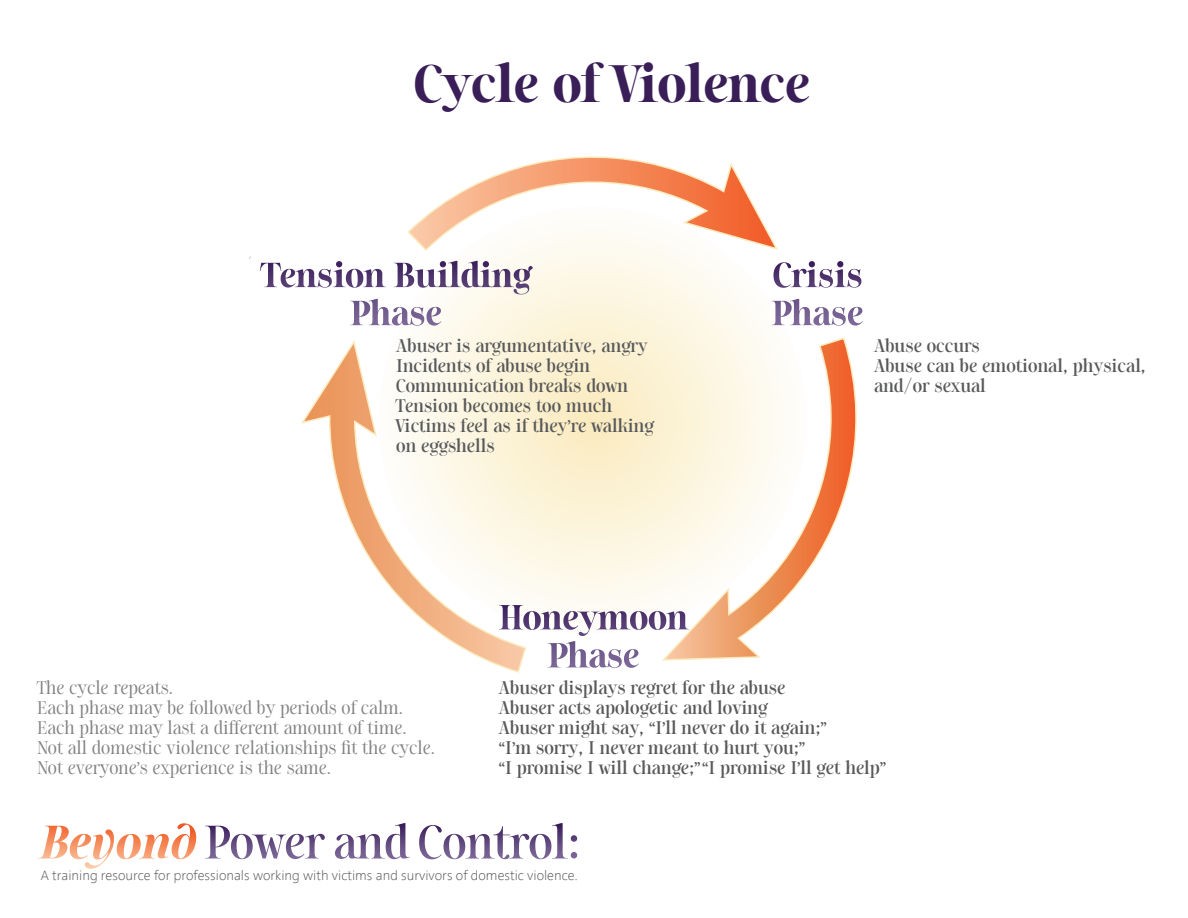
<style>
.page{position:relative;width:1188px;height:918px;background:#fff}
.page>*{position:absolute;margin:0;border:0;box-sizing:border-box;transform-origin:0 0}
.t1{font:700 48px "Sharpe PERSONAL";color:#3a1e58}
.t2{font:500 16.65px/20px "Sharpe PERSONAL";color:#58595b}
.t3{font:300 16.65px/20px "Sharpe PERSONAL";color:#808284}
.t4{font:300 13.65px "Segan";color:#57585a}
.s1{font-family:"Adobe Caslon Pro";font-weight:600}
.s2{font-family:"Adobe Caslon Pro";font-weight:400}
</style>
<div class="page">
<svg style="left:421px;top:252px;width:378px;height:353px"></svg>
<svg style="left:407px;top:156px;width:371px;height:96px"></svg>
<svg style="left:660px;top:336px;width:197px;height:324px"></svg>
<svg style="left:301px;top:338px;width:226px;height:335px"></svg>
<svg style="left:260px;top:261px;width:273px;height:65px"></svg>
<svg style="left:499px;top:605px;width:190px;height:63px"></svg>
<svg style="left:773px;top:261px;width:88px;height:27px"></svg>
<svg style="left:772px;top:299px;width:91px;height:27px"></svg>
<svg style="left:38px;top:823px;width:158px;height:46px"></svg>
<svg style="left:205px;top:826px;width:120px;height:33px"></svg>
<svg style="left:335px;top:823px;width:75px;height:36px"></svg>
<svg style="left:419px;top:823px;width:158px;height:36px"></svg>
<h1 class="t1" style="left:414px;top:51px;width:397px">Cycle of Violence</h1>
<p class="t2" style="left:396px;top:336px;width:259px">Abuser is argumentative, angry<br>Incidents of abuse begin<br>Communication breaks down<br>Tension becomes too much<br>Victims feel as if they<span class="s1">’</span>re walking on eggshells</p>
<p class="t2" style="left:874px;top:336px;width:273px">Abuse occurs<br>Abuse can be emotional, physical, and/or sexual</p>
<p class="t3" style="left:38px;top:679px;width:399px">The cycle repeats.<br>Each phase may be followed by periods of calm.<br>Each phase may last a different amount of time.<br>Not all domestic violence relationships fit the cycle.<br>Not everyone<span class="s2">’</span>s experience is the same.</p>
<p class="t2" style="left:499px;top:679px;width:389px">Abuser displays regret for the abuse<br>Abuser acts apologetic and loving<br>Abuser might say, <span class="s1">“</span>I<span class="s1">’</span>ll never do it again;<span class="s1">”<br>“</span>I<span class="s1">’</span>m sorry, I never meant to hurt you;<span class="s1">”<br>“</span>I promise I will change;<span class="s1">” “</span>I promise I<span class="s1">’</span>ll get help<span class="s1">”</span></p>
<p class="t4" style="left:41px;top:869px;width:538px">A training resource for professionals working with victims and survivors of domestic violence.</p>
</div>
